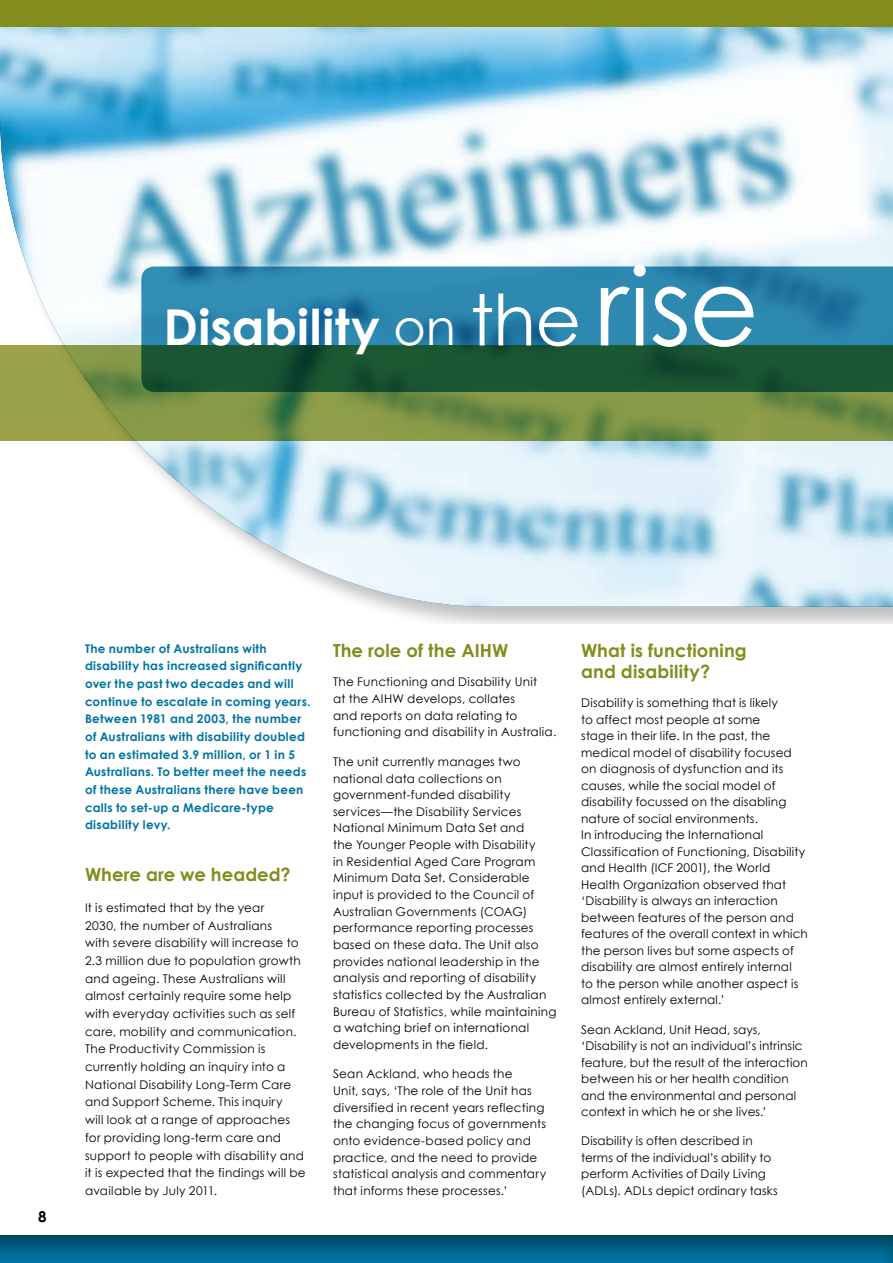
<style>
.page{position:relative;width:893px;height:1263px;background:#fff}
.page>*{position:absolute;margin:0;border:0;box-sizing:border-box;transform-origin:0 0}
.t1{font:700 49.5px "Century Gothic";letter-spacing:.01em;color:#fff}
.t2{font:700 18px/21px "Century Gothic";letter-spacing:.005em;color:#828d1d}
.t3{font:700 15px "Century Gothic";color:#000}
.t4{font:12px/16.6px "Century Gothic";letter-spacing:.02em;color:#000}
.t5{font:700 12px/17.7px "Century Gothic";letter-spacing:.02em;color:#0075a2}
.s1{font-weight:400}
.s2{font-weight:400;font-size:70.5px}
.s3{font-weight:400;font-size:108px}
</style>
<div class="page">
<div style="left:0;top:0;width:893px;height:624px;background:#000;opacity:.25"></div>
<img style="left:0;top:26px;width:893px;height:581px">
<svg style="left:0;top:345px;width:893px;height:96px;background:#809546"></svg>
<svg style="left:141px;top:266px;width:752px;height:126px;background:#24727e"></svg>
<div style="left:0;top:0;width:893px;height:26px;background:#828d1d"></div>
<div style="left:0;top:1233px;width:893px;height:30px;background:#000;opacity:.49"></div>
<h1 class="t1" style="left:163px;top:290px;width:597px">Disability <span class="s1">on</span> <span class="s2">the</span> <span class="s3">rise</span></h1>
<p class="t3" style="left:38px;top:1205px;width:10px">8</p>
<p class="t5" style="left:85px;top:639px;width:227px">The number of Australians with disability has increased significantly over the past two decades and will continue to escalate in coming years.<br>Between 1981 and 2003, the number of Australians with disability doubled to an estimated 3.9 million, or 1 in 5<br>Australians. To better meet the needs of these Australians there have been calls to set-up a Medicare-type disability levy.</p>
<h2 class="t2" style="left:85px;top:863px;width:207px">Where are we headed?</h2>
<p class="t4" style="left:85px;top:898px;width:222px;line-height:17.7px">It is estimated that by the year<br>2030, the number of Australians<br>with severe disability will increase to 2.3 million due to population growth and ageing. These Australians will almost certainly require some help with everyday activities such as self care, mobility and communication.<br>The Productivity Commission is currently holding an inquiry into a National Disability Long-Term Care and Support Scheme. This inquiry<br>will look at a range of approaches for providing long-term care and support to people with disability and it is expected that the findings will be available by July 2011.</p>
<h2 class="t2" style="left:333px;top:639px;width:177px">The role of the AIHW</h2>
<p class="t4" style="left:333px;top:674px;width:225px">The Functioning and Disability Unit<br>at the AIHW develops, collates<br>and reports on data relating to functioning and disability in Australia.</p>
<p class="t4" style="left:333px;top:753px;width:225px">The unit currently manages two national data collections on government-funded disability services—the Disability Services National Minimum Data Set and<br>the Younger People with Disability<br>in Residential Aged Care Program Minimum Data Set. Considerable input is provided to the Council of Australian Governments (COAG) performance reporting processes based on these data. The Unit also provides national leadership in the analysis and reporting of disability statistics collected by the Australian Bureau of Statistics, while maintaining a watching brief on international developments in the field.</p>
<p class="t4" style="left:333px;top:1065px;width:215px">Sean Ackland, who heads the<br>Unit, says, ‘The role of the Unit has diversified in recent years reflecting the changing focus of governments onto evidence-based policy and practice, and the need to provide statistical analysis and commentary that informs these processes.’</p>
<h2 class="t2" style="left:581px;top:639px;width:167px">What is functioning and disability?</h2>
<p class="t4" style="left:581px;top:694px;width:228px">Disability is something that is likely<br>to affect most people at some<br>stage in their life. In the past, the medical model of disability focused on diagnosis of dysfunction and its causes, while the social model of disability focussed on the disabling nature of social environments.<br>In introducing the International Classification of Functioning, Disability and Health (ICF 2001), the World Health Organization observed that ‘Disability is always an interaction between features of the person and features of the overall context in which the person lives but some aspects of disability are almost entirely internal<br>to the person while another aspect is almost entirely external.’</p>
<p class="t4" style="left:581px;top:1021px;width:228px">Sean Ackland, Unit Head, says, ‘Disability is not an individual’s intrinsic feature, but the result of the interaction between his or her health condition and the environmental and personal context in which he or she lives.’</p>
<p class="t4" style="left:581px;top:1132px;width:198px">Disability is often described in terms of the individual’s ability to perform Activities of Daily Living (ADLs). ADLs depict ordinary tasks</p>
</div>
